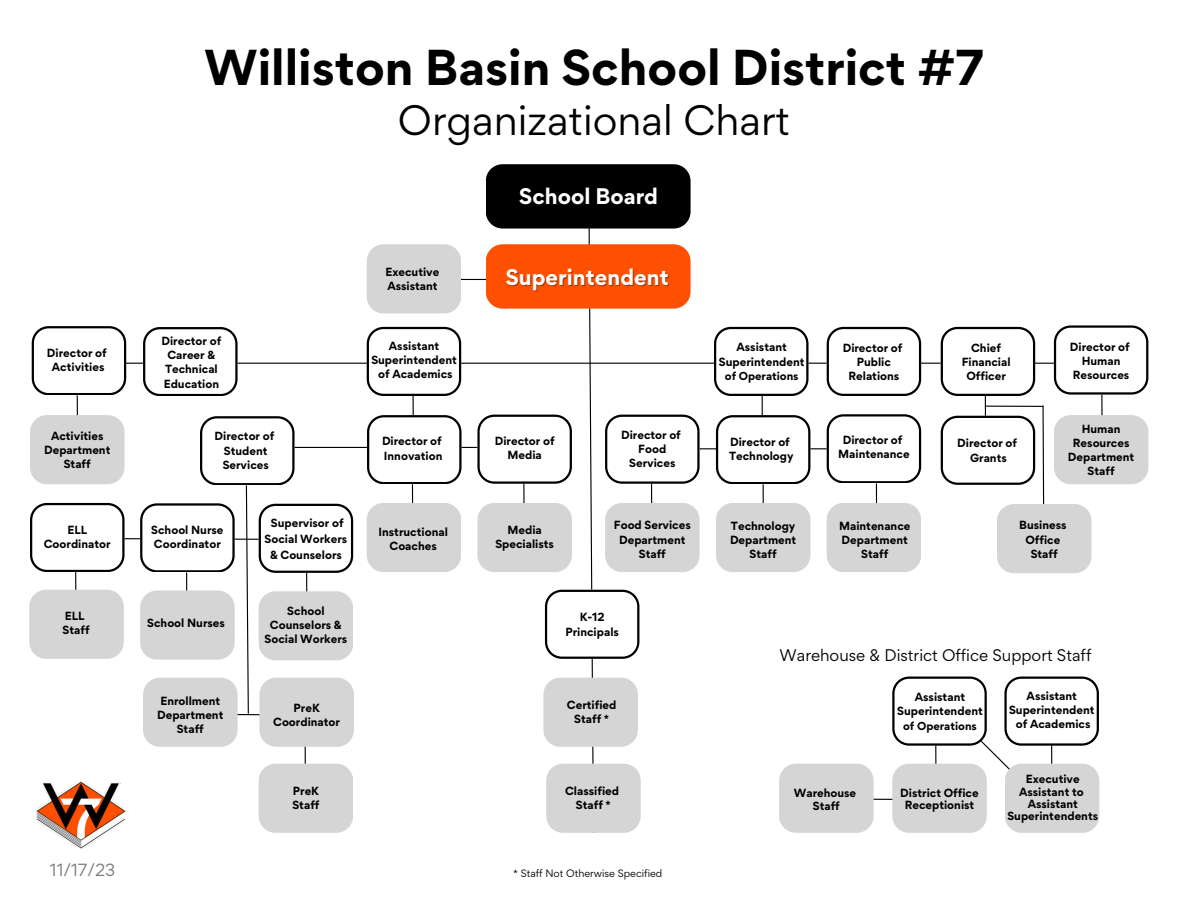
<style>
.page{position:relative;width:1188px;height:918px;background:#fff}
.page>*{position:absolute;margin:0;border:0;box-sizing:border-box;transform-origin:0 0}
.t1{font:700 45px "Gordita";color:#000}
.t2{font:38.1px "Gordita";color:#000}
.t3{font:700 20.1px "Gordita";color:#fff}
.t4{font:15.75px "Gordita";color:#7a7a79}
.t5{font:15px "Gordita";color:#000}
.t6{font:700 10.65px/14.7px "Gordita";color:#000;text-align:center}
.t7{font:700 10.5px/14.1px "Gordita";color:#000;text-align:center}
.t8{font:700 10.35px "Gordita";color:#000}
.t9{font:9.6px "Gordita";color:#000}
</style>
<div class="page">
<img style="left:36px;top:781px;width:90px;height:68px">
<div style="left:486px;top:164px;width:205px;height:65px;background:#000;border-radius:17px"></div>
<hr style="left:110px;top:363px;width:1024px;height:1px;background:#000">
<hr style="left:1101px;top:368px;width:2px;height:59px;background:#000">
<svg style="left:143px;top:327px;width:95px;height:69px"></svg>
<hr style="left:762px;top:385px;width:1px;height:62px;background:#000">
<svg style="left:714px;top:327px;width:94px;height:68px"></svg>
<hr style="left:652px;top:448px;width:233px;height:1px;background:#000">
<hr style="left:762px;top:458px;width:2px;height:45px;background:#000">
<svg style="left:716px;top:415px;width:94px;height:69px"></svg>
<hr style="left:876px;top:469px;width:1px;height:59px;background:#000">
<svg style="left:827px;top:414px;width:94px;height:69px"></svg>
<svg style="left:827px;top:327px;width:94px;height:68px"></svg>
<hr style="left:985px;top:376px;width:1px;height:59px;background:#000">
<svg style="left:941px;top:416px;width:94px;height:68px"></svg>
<svg style="left:941px;top:327px;width:94px;height:68px"></svg>
<hr style="left:77px;top:370px;width:1px;height:59px;background:#000">
<svg style="left:32px;top:326px;width:94px;height:69px"></svg>
<hr style="left:273px;top:447px;width:233px;height:1px;background:#000">
<hr style="left:413px;top:392px;width:1px;height:59px;background:#000">
<hr style="left:412px;top:466px;width:1px;height:58px;background:#000">
<svg style="left:367px;top:415px;width:95px;height:69px"></svg>
<svg style="left:477px;top:170px;width:223px;height:607px"></svg>
<svg style="left:367px;top:327px;width:94px;height:68px"></svg>
<hr style="left:414px;top:279px;width:116px;height:1px;background:#000">
<div style="left:367px;top:244px;width:94px;height:69px;background:#d6d5d5;border-radius:17px"></div>
<div style="left:486px;top:244px;width:205px;height:65px;background:#fe5000;border-radius:17px"></div>
<div style="left:1054px;top:415px;width:94px;height:69px;background:#d6d5d5;border-radius:17px"></div>
<div style="left:827px;top:503px;width:94px;height:69px;background:#d6d5d5;border-radius:17px"></div>
<div style="left:716px;top:503px;width:94px;height:69px;background:#d6d5d5;border-radius:17px"></div>
<div style="left:605px;top:503px;width:95px;height:69px;background:#d6d5d5;border-radius:17px"></div>
<div style="left:477px;top:503px;width:95px;height:69px;background:#d6d5d5;border-radius:17px"></div>
<div style="left:543px;top:678px;width:95px;height:69px;background:#d6d5d5;border-radius:17px"></div>
<div style="left:546px;top:764px;width:95px;height:69px;background:#d6d5d5;border-radius:17px"></div>
<div style="left:367px;top:503px;width:94px;height:69px;background:#d6d5d5;border-radius:17px"></div>
<svg style="left:30px;top:416px;width:323px;height:300px"></svg>
<div style="left:259px;top:591px;width:94px;height:69px;background:#d6d5d5;border-radius:17px"></div>
<div style="left:140px;top:590px;width:95px;height:70px;background:#d6d5d5;border-radius:17px"></div>
<div style="left:29px;top:590px;width:95px;height:69px;background:#d6d5d5;border-radius:17px"></div>
<div style="left:143px;top:678px;width:95px;height:69px;background:#d6d5d5;border-radius:17px"></div>
<svg style="left:1042px;top:405px;width:3px;height:99px"></svg>
<div style="left:997px;top:504px;width:94px;height:69px;background:#d6d5d5;border-radius:17px"></div>
<hr style="left:985px;top:406px;width:58px;height:1px;background:#000">
<div style="left:1005px;top:764px;width:94px;height:69px;background:#d6d5d5;border-radius:17px"></div>
<svg style="left:874px;top:798px;width:18px;height:2px"></svg>
<div style="left:892px;top:764px;width:95px;height:69px;background:#d6d5d5;border-radius:17px"></div>
<svg style="left:892px;top:677px;width:207px;height:98px"></svg>
<div style="left:779px;top:764px;width:95px;height:69px;background:#d6d5d5;border-radius:17px"></div>
<svg style="left:1054px;top:325px;width:94px;height:69px"></svg>
<hr style="left:305px;top:726px;width:1px;height:59px;background:#000">
<div style="left:259px;top:678px;width:95px;height:69px;background:#d6d5d5;border-radius:17px"></div>
<div style="left:259px;top:764px;width:94px;height:69px;background:#d6d5d5;border-radius:17px"></div>
<p class="t1" style="left:204px;top:37px;width:781px">Williston Basin School District #7</p>
<p class="t2" style="left:398px;top:94px;width:394px">Organizational Chart</p>
<p class="t3" style="left:519px;top:183px;width:140px">School Board</p>
<p class="t7" style="left:385px;top:265px;width:55px;text-align:left">Executive<br>Assistant</p>
<p class="t3" style="left:506px;top:264px;width:165px">Superintendent</p>
<p class="t7" style="left:47px;top:346px;width:61px">Director of</p>
<p class="t7" style="left:52px;top:360px;width:54px">Activities</p>
<p class="t7" style="left:162px;top:334px;width:61px">Director of<br>Career &amp;<br>Technical<br>Education</p>
<p class="t6" style="left:371px;top:339px;width:87px;line-height:14.1px">Assistant<br>Superintendent</p>
<p class="t7" style="left:378px;top:367px;width:76px">of Academics</p>
<p class="t6" style="left:719px;top:339px;width:87px">Assistant<br>Superintendent</p>
<p class="t8" style="left:725px;top:369px;width:75px">of Operations</p>
<p class="t7" style="left:843px;top:340px;width:61px">Director of</p>
<p class="t7" style="left:849px;top:355px;width:52px">Public<br>Relations</p>
<p class="t7" style="left:962px;top:340px;width:50px">Chief<br>Financial<br>Officer</p>
<p class="t7" style="left:1070px;top:339px;width:61px">Director of</p>
<p class="t7" style="left:1073px;top:353px;width:58px">Human<br>Resources</p>
<p class="t7" style="left:51px;top:429px;width:54px">Activities</p>
<p class="t7" style="left:44px;top:443px;width:68px">Department<br>Staff</p>
<p class="t7" style="left:215px;top:429px;width:61px">Director of</p>
<p class="t7" style="left:223px;top:443px;width:48px;text-align:left">Student<br>Services</p>
<p class="t7" style="left:382px;top:434px;width:61px">Director of</p>
<p class="t7" style="left:384px;top:448px;width:60px">Innovation</p>
<p class="t7" style="left:495px;top:433px;width:61px">Director of<br>Media</p>
<p class="t7" style="left:621px;top:428px;width:61px">Director of</p>
<p class="t7" style="left:629px;top:442px;width:48px">Food<br>Services</p>
<p class="t7" style="left:730px;top:434px;width:61px">Director of</p>
<p class="t7" style="left:729px;top:449px;width:66px">Technology</p>
<p class="t7" style="left:843px;top:433px;width:61px">Director of</p>
<p class="t7" style="left:838px;top:447px;width:73px">Maintenance</p>
<p class="t7" style="left:957px;top:436px;width:61px">Director of</p>
<p class="t7" style="left:970px;top:450px;width:38px">Grants</p>
<p class="t7" style="left:1073px;top:422px;width:58px">Human<br>Resources</p>
<p class="t7" style="left:1068px;top:450px;width:68px">Department<br>Staff</p>
<p class="t7" style="left:44px;top:523px;width:68px">ELL<br>Coordinator</p>
<p class="t7" style="left:151px;top:523px;width:74px;text-align:left">School Nurse<br>Coordinator</p>
<p class="t7" style="left:265px;top:515px;width:84px;line-height:15.9px">Supervisor of<br>Social Workers &amp; Counselors</p>
<p class="t7" style="left:379px;top:525px;width:71px">Instructional<br>Coaches</p>
<p class="t7" style="left:495px;top:523px;width:60px">Media<br>Specialists</p>
<p class="t7" style="left:614px;top:518px;width:78px">Food Services</p>
<p class="t7" style="left:619px;top:532px;width:68px">Department<br>Staff</p>
<p class="t7" style="left:730px;top:519px;width:68px">Technology<br>Department<br>Staff</p>
<p class="t7" style="left:839px;top:519px;width:73px">Maintenance</p>
<p class="t7" style="left:842px;top:533px;width:68px">Department<br>Staff</p>
<p class="t7" style="left:1019px;top:518px;width:49px">Business</p>
<p class="t7" style="left:1025px;top:532px;width:36px">Office</p>
<p class="t7" style="left:1031px;top:546px;width:29px">Staff</p>
<p class="t7" style="left:65px;top:609px;width:21px">ELL</p>
<p class="t7" style="left:63px;top:623px;width:29px">Staff</p>
<p class="t7" style="left:147px;top:616px;width:79px">School Nurses</p>
<p class="t7" style="left:265px;top:603px;width:84px">School<br>Counselors &amp;<br>Social Workers</p>
<p class="t7" style="left:565px;top:610px;width:55px">K-12<br>Principals</p>
<p class="t5" style="left:780px;top:645px;width:313px">Warehouse &amp; District Office Support Staff</p>
<p class="t7" style="left:157px;top:694px;width:68px">Enrollment<br>Department<br>Staff</p>
<p class="t7" style="left:273px;top:701px;width:68px">PreK<br>Coordinator</p>
<p class="t7" style="left:567px;top:697px;width:51px">Certified</p>
<p class="t7" style="left:574px;top:712px;width:37px">Staff *</p>
<p class="t6" style="left:897px;top:689px;width:87px">Assistant<br>Superintendent</p>
<p class="t8" style="left:903px;top:719px;width:75px">of Operations</p>
<p class="t6" style="left:1009px;top:689px;width:87px;line-height:14.1px">Assistant<br>Superintendent</p>
<p class="t7" style="left:1016px;top:717px;width:76px">of Academics</p>
<p class="t7" style="left:293px;top:784px;width:28px">PreK</p>
<p class="t7" style="left:292px;top:798px;width:29px">Staff</p>
<p class="t7" style="left:565px;top:784px;width:55px">Classified</p>
<p class="t7" style="left:576px;top:798px;width:37px">Staff *</p>
<p class="t7" style="left:794px;top:786px;width:64px">Warehouse</p>
<p class="t7" style="left:813px;top:799px;width:29px">Staff</p>
<p class="t7" style="left:900px;top:787px;width:80px;line-height:12.3px">District Office<br>Receptionist</p>
<p class="t7" style="left:1019px;top:773px;width:66px;line-height:12.3px">Executive<br>Assistant to</p>
<p class="t7" style="left:1007px;top:798px;width:92px;line-height:12.3px">Assistant<br>Superintendents</p>
<p class="t4" style="left:50px;top:859px;width:67px">11/17/23</p>
<p class="t9" style="left:513px;top:867px;width:151px">* Staff Not Otherwise Specified</p>
</div>
